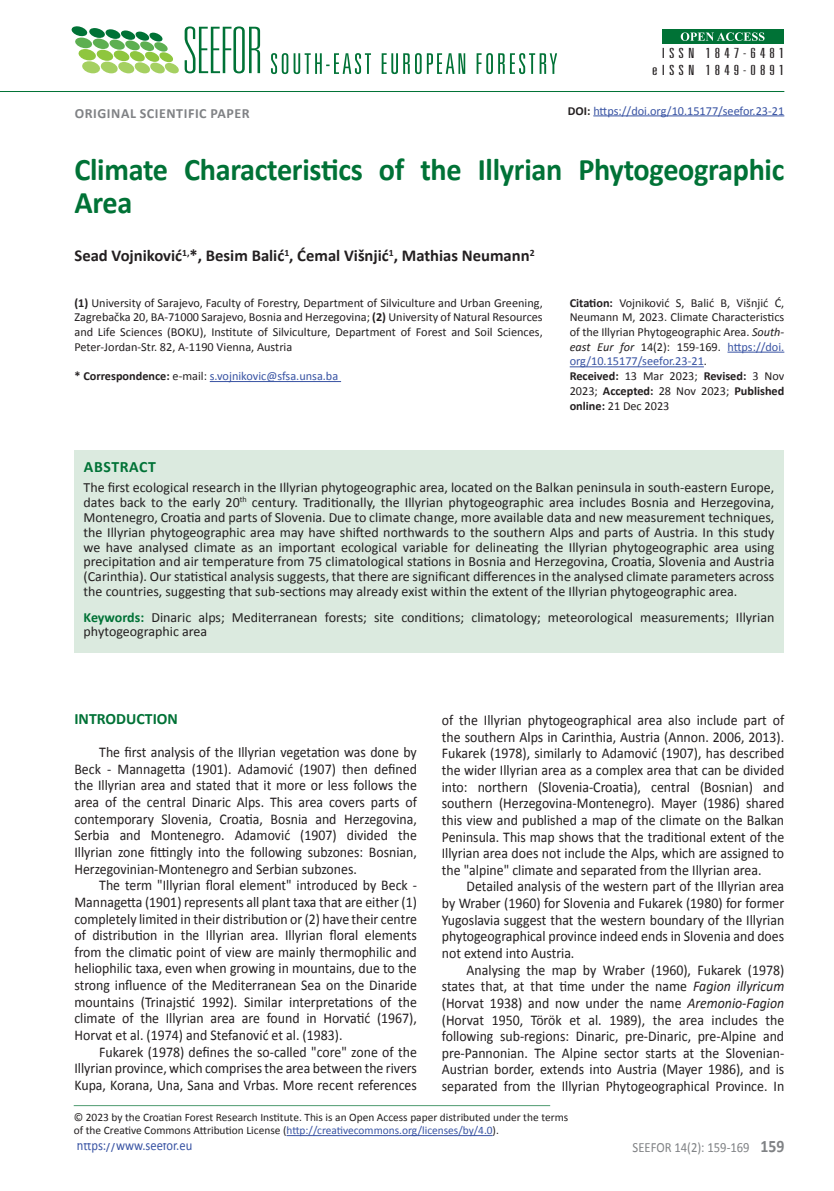
<style>
.page{position:relative;width:834px;height:1191px;background:#fff}
.page>*{position:absolute;margin:0;border:0;box-sizing:border-box;transform-origin:0 0}
.t1{font:700 31.5px/33.2px "Calibri";letter-spacing:-.01em;color:#007236;scale:.96 1}
.t2{font:700 16.62px "Calibri";color:#231f20}
.t3{font:700 15.75px "Calibri";letter-spacing:.005em;color:#007236}
.t4{font:14.88px/16.6px "Calibri";color:#231f20;text-align:justify;scale:.93 1}
.t5{font:14px/14.9px "Calibri";color:#231f20;text-align:justify}
.t6{font:300 ultra-condensed 14px/17.5px "Univers LT Std";letter-spacing:.21em;color:#231f20;text-align:right;scale:1.39 1}
.t7{font:700 14px "Calibri";letter-spacing:.04em;color:#808285}
.t8{font:14px "Calibri";color:#808285;scale:.9 1}
.t9{font:14px "Calibri";color:#3853a3;scale:.9 1}
.t10{font:12.25px/14.7px "Calibri";color:#231f20;text-align:justify}
.t11{font:12.25px "Calibri";color:#3853a3}
.t12{font:11.38px/13.7px "Calibri";color:#231f20}
.s1{font-weight:700;color:#231f20}
.s2{font-weight:700}
.s3{color:#231f20}
.s4{font-style:italic}
.s5{color:#3853a3}
.s6{font-weight:700;color:#007236}
.s7{font-weight:700;font-size:17.5px}
</style>
<div class="page">
<hr style="left:0;top:91px;width:784px;height:1px;background:#007236">
<svg style="left:71px;top:26px;width:189px;height:47px"></svg>
<svg style="left:271px;top:53px;width:286px;height:21px"></svg>
<div style="left:661px;top:30px;width:122px;height:14px;background:#007236"></div>
<svg style="left:680px;top:32px;width:84px;height:9px"></svg>
<hr style="left:286px;top:1135px;width:206px;height:1px;background:#3853a3">
<hr style="left:74px;top:1105px;width:476px;height:1px;background:#4f9b70">
<hr style="left:210px;top:381px;width:131px;height:1px;background:#3853a3">
<div style="left:74px;top:450px;width:710px;height:202px;background:#dbeadf"></div>
<hr style="left:593px;top:115px;width:191px;height:1px;background:#3853a3">
<hr style="left:727px;top:352px;width:57px;height:1px;background:#3853a3">
<hr style="left:569px;top:366px;width:134px;height:1px;background:#3853a3">
<p class="t6" style="left:652px;top:44px;width:97px">ISSN 1847-6481 eISSN 1849-0891</p>
<p class="t7" style="left:75px;top:104px;width:175px">ORIGINAL SCIENTIFIC PAPER</p>
<p class="t11" style="left:567px;top:103px;width:218px"><span class="s1">DOI:</span> https://doi.org/10.15177/seefor.23-21</p>
<h1 class="t1" style="left:74px;top:152px;width:740px">Climate Characteristics of the Illyrian Phytogeographic<br>Area</h1>
<p class="t2" style="left:74px;top:245px;width:461px">Sead Vojniković<sup>1,</sup>*, Besim Balić<sup>1</sup>, Ćemal Višnjić<sup>1</sup>, Mathias Neumann<sup>2</sup></p>
<p class="t10" style="left:74px;top:295px;width:469px"><span class="s2">(1)</span> University of Sarajevo, Faculty of Forestry, Department of Silviculture and Urban Greening, Zagrebačka 20, BA-71000 Sarajevo, Bosnia and Herzegovina; <span class="s2">(2)</span> University of Natural Resources and Life Sciences (BOKU), Institute of Silviculture, Department of Forest and Soil Sciences, Peter-Jordan-Str. 82, A-1190 Vienna, Austria</p>
<p class="t11" style="left:74px;top:368px;width:265px"><span class="s1">* Correspondence:</span> <span class="s3">e-mail:</span> s.vojnikovic@sfsa.unsa.ba</p>
<p class="t3" style="left:84px;top:456px;width:73px">Abstract</p>
<p class="t10" style="left:569px;top:295px;width:216px;text-align:left"><span class="s2">Citation:</span> Vojniković S, Balić B, Višnjić Ć, Neumann M, 2023. Climate Characteristics of the Illyrian Phytogeographic Area. <span class="s4">South&shy;east Eur for</span> 14(2): 159-169. <span class="s5">https://doi. org/10.15177/seefor.23-21</span>.<br><span class="s2">Received:</span> 13 Mar 2023; <span class="s2">Revised:</span> 3 Nov 2023; <span class="s2">Accepted:</span> 28 Nov 2023; <span class="s2">Published online:</span> 21 Dec 2023</p>
<p class="t5" style="left:84px;top:480px;width:692px">The first ecological research in the Illyrian phytogeographic area, located on the Balkan peninsula in south-eastern Europe, dates back to the early 20<sup>th</sup> century. Traditionally, the Illyrian phytogeographic area includes Bosnia and Herzegovina, Montenegro, Croatia and parts of Slovenia. Due to climate change, more available data and new measurement techniques, the Illyrian phytogeographic area may have shifted northwards to the southern Alps and parts of Austria. In this study we have analysed climate as an important ecological variable for delineating the Illyrian phytogeographic area using precipitation and air temperature from 75 climatological stations in Bosnia and Herzegovina, Croatia, Slovenia and Austria (Carinthia). Our statistical analysis suggests, that there are significant differences in the analysed climate parameters across the countries, suggesting that sub-sections may already exist within the extent of the Illyrian phytogeographic area.</p>
<p class="t5" style="left:84px;top:609px;width:692px"><span class="s6">Keywords:</span> Dinaric alps; Mediterranean forests; site conditions; climatology; meteorological measurements; Illyrian phytogeographic area</p>
<p class="t3" style="left:74px;top:708px;width:105px">INTRODUCTION</p>
<p class="t4" style="left:74px;top:744px;width:370px;text-indent:25px">The first analysis of the Illyrian vegetation was done by Beck - Mannagetta (1901). Adamović (1907) then defined the Illyrian area and stated that it more or less follows the area of the central Dinaric Alps. This area covers parts of contemporary Slovenia, Croatia, Bosnia and Herzegovina, Serbia and Montenegro. Adamović (1907) divided the Illyrian zone fittingly into the following subzones: Bosnian, Herzegovinian-Montenegro and Serbian subzones.</p>
<p class="t4" style="left:74px;top:877px;width:370px;text-indent:25px">The term "Illyrian floral element" introduced by Beck - Mannagetta (1901) represents all plant taxa that are either (1) completely limited in their distribution or (2) have their centre of distribution in the Illyrian area. Illyrian floral elements from the climatic point of view are mainly thermophilic and heliophilic taxa, even when growing in mountains, due to the strong influence of the Mediterranean Sea on the Dinaride mountains (Trinajstić 1992). Similar interpretations of the climate of the Illyrian area are found in Horvatić (1967), Horvat et al. (1974) and Stefanović et al. (1983).</p>
<p class="t4" style="left:74px;top:1043px;width:369px;text-indent:25px">Fukarek (1978) defines the so-called "core" zone of the Illyrian province, which comprises the area between the rivers Kupa, Korana, Una, Sana and Vrbas. More recent references</p>
<p class="t4" style="left:442px;top:712px;width:370px">of the Illyrian phytogeographical area also include part of the southern Alps in Carinthia, Austria (Annon. 2006, 2013).<br>Fukarek (1978), similarly to Adamović (1907), has described the wider Illyrian area as a complex area that can be divided into: northern (Slovenia-Croatia), central (Bosnian) and southern (Herzegovina-Montenegro). Mayer (1986) shared this view and published a map of the climate on the Balkan Peninsula. This map shows that the traditional extent of the Illyrian area does not include the Alps, which are assigned to the "alpine" climate and separated from the Illyrian area.</p>
<p class="t4" style="left:442px;top:878px;width:370px;text-indent:25px">Detailed analysis of the western part of the Illyrian area by Wraber (1960) for Slovenia and Fukarek (1980) for former Yugoslavia suggest that the western boundary of the Illyrian phytogeographical province indeed ends in Slovenia and does not extend into Austria.</p>
<p class="t4" style="left:442px;top:961px;width:370px;text-indent:25px">Analysing the map by Wraber (1960), Fukarek (1978) states that, at that time under the name <span class="s4">Fagion illyricum </span>(Horvat 1938) and now under the name <span class="s4">Aremonio-Fagion </span>(Horvat 1950, Török et al. 1989), the area includes the following sub-regions: Dinaric, pre-Dinaric, pre-Alpine and pre-Pannonian. The Alpine sector starts at the Slovenian-Austrian border, extends into Austria (Mayer 1986), and is separated from the Illyrian Phytogeographical Province. In</p>
<p class="t12" style="left:74px;top:1110px;width:496px">© 2023 by the Croatian Forest Research Institute. This is an Open Access paper distributed under the terms of the Creative Commons Attribution License (<span class="s5">http://creativecommons.org/licenses/by/4.0</span>).</p>
<p class="t9" style="left:77px;top:1136px;width:130px">https://www.seefor.eu</p>
<p class="t8" style="left:632px;top:1138px;width:170px">SEEFOR 14(2): 159-169 <span class="s7">159</span></p>
</div>
